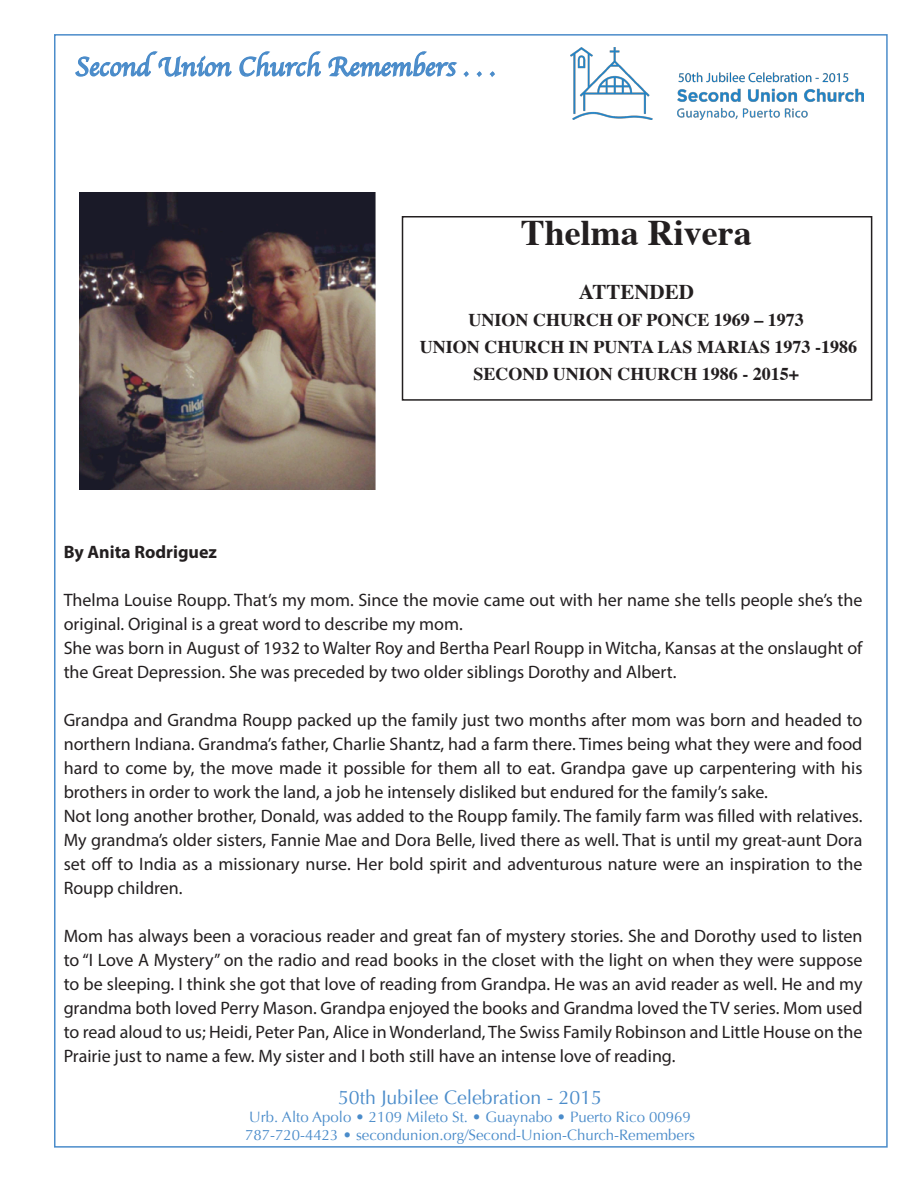
<style>
.page{position:relative;width:918px;height:1188px;background:#fff}
.page>*{position:absolute;margin:0;border:0;box-sizing:border-box;transform-origin:0 0}
.t1{font:700 36px "Times";color:#231f20}
.t2{font:27px "Apple Chancery";color:#4b8cca}
.t3{font:700 21px "Times";color:#231f20}
.t4{font:19.5px "Optima";color:#4b8cca}
.t5{font:18px/24px "Myriad Pro";color:#231f20;text-align:justify}
.t6{font:700 18px "Times";color:#231f20}
.t7{font:700 18px "Myriad Pro";color:#231f20}
.t8{font:15px/18px "Optima";color:#4b8cca}
</style>
<div class="page">
<svg style="left:74px;top:34px;width:159px;height:43px"></svg>
<svg style="left:239px;top:34px;width:257px;height:43px"></svg>
<img style="left:570px;top:47px;width:294px;height:72px">
<div style="left:402px;top:216px;width:470px;height:185px;border:2px solid #231f20"></div>
<img style="left:80px;top:192px;width:295px;height:297px">
<h2 class="t2" style="left:75px;top:45px;width:422px">Second Union Church Remembers . . .</h2>
<p class="t1" style="left:521px;top:198px;width:232px">Thelma Rivera</p>
<p class="t3" style="left:579px;top:271px;width:117px">ATTENDED</p>
<p class="t6" style="left:469px;top:302px;width:337px">UNION CHURCH OF PONCE 1969 – 1973</p>
<p class="t6" style="left:420px;top:329px;width:439px">UNION CHURCH IN PUNTA LAS MARIAS 1973 -1986</p>
<p class="t6" style="left:473px;top:356px;width:327px">SECOND UNION CHURCH 1986 - 2015+</p>
<p class="t7" style="left:64px;top:540px;width:155px">By Anita Rodriguez</p>
<p class="t5" style="left:64px;top:587px;width:800px">Thelma Louise Roupp. That’s my mom. Since the movie came out with her name she tells people she’s the original. Original is a great word to describe my mom.</p>
<p class="t5" style="left:64px;top:635px;width:800px">She was born in August of 1932 to Walter Roy and Bertha Pearl Roupp in Witcha, Kansas at the onslaught of the Great Depression. She was preceded by two older siblings Dorothy and Albert.</p>
<p class="t5" style="left:64px;top:707px;width:800px">Grandpa and Grandma Roupp packed up the family just two months after mom was born and headed to northern Indiana. Grandma’s father, Charlie Shantz, had a farm there. Times being what they were and food hard to come by, the move made it possible for them all to eat. Grandpa gave up carpentering with his brothers in order to work the land, a job he intensely disliked but endured for the family’s sake.</p>
<p class="t5" style="left:64px;top:803px;width:800px">Not long another brother, Donald, was added to the Roupp family. The family farm was filled with relatives.<br>My grandma’s older sisters, Fannie Mae and Dora Belle, lived there as well. That is until my great-aunt Dora set off to India as a missionary nurse. Her bold spirit and adventurous nature were an inspiration to the Roupp children.</p>
<p class="t5" style="left:64px;top:923px;width:800px">Mom has always been a voracious reader and great fan of mystery stories. She and Dorothy used to listen to “I Love A Mystery” on the radio and read books in the closet with the light on when they were suppose to be sleeping. I think she got that love of reading from Grandpa. He was an avid reader as well. He and my grandma both loved Perry Mason. Grandpa enjoyed the books and Grandma loved the TV series. Mom used to read aloud to us; Heidi, Peter Pan, Alice in Wonderland, The Swiss Family Robinson and Little House on the Prairie just to name a few. My sister and I both still have an intense love of reading.</p>
<p class="t4" style="left:338px;top:1086px;width:265px">50th Jubilee Celebration - 2015</p>
<p class="t8" style="left:245px;top:1108px;width:451px">Urb. Alto Apolo • 2109 Mileto St. • Guaynabo • Puerto Rico 00969<br>787-720-4423 • secondunion.org/Second-Union-Church-Remembers</p>
</div>
